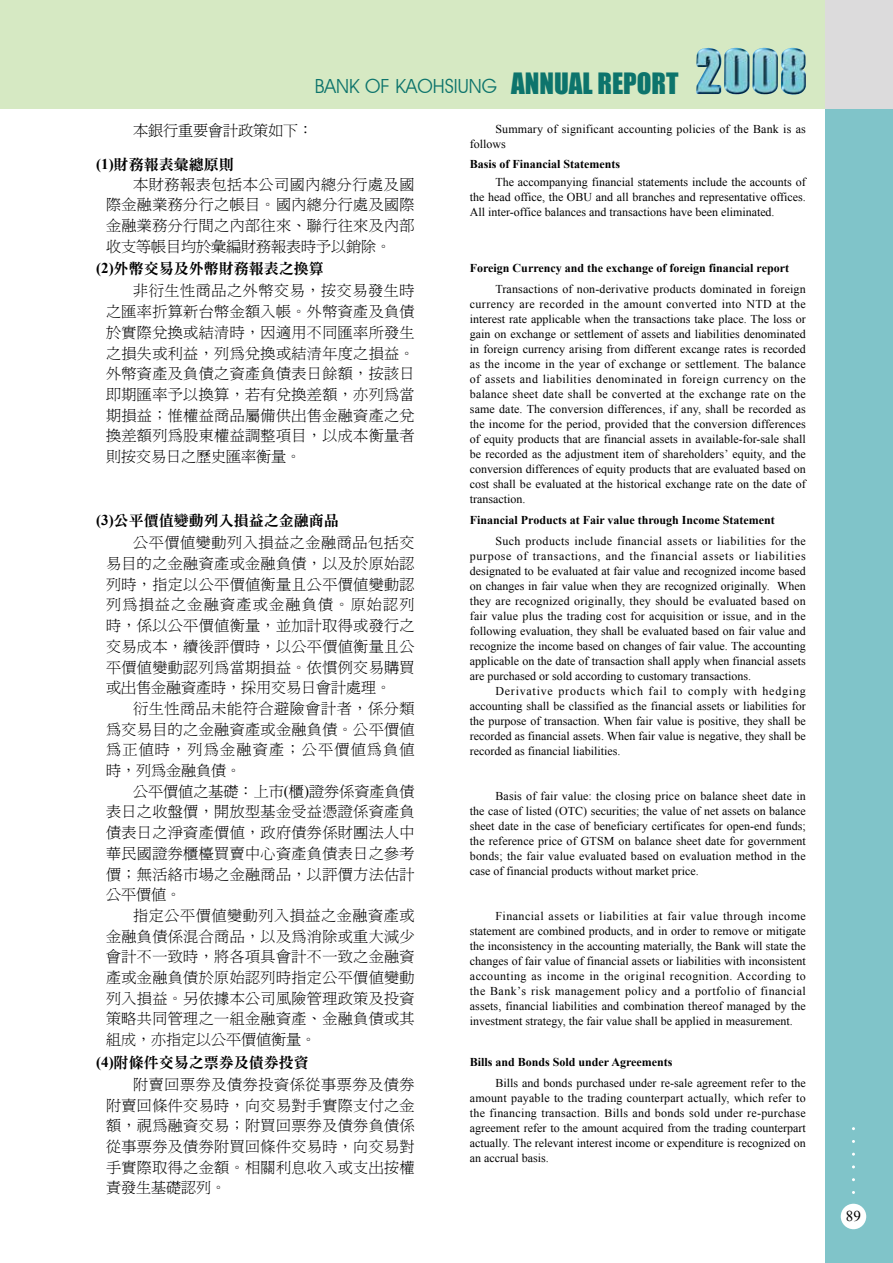
<style>
.page{position:relative;width:893px;height:1263px;background:#fff}
.page>*{position:absolute;margin:0;border:0;box-sizing:border-box;transform-origin:0 0}
.t1{font:19.5px "Avant Garde IT Cby BT";color:#0d746c}
.t2{font:15px/20.7px "P Ming Li U";letter-spacing:.03em;color:#000;text-align:justify}
.t3{font:15px "DFN Ming W9 WIN BF";color:#000}
.t4{font:15px "P Ming Li U";color:#000}
.t5{font:15px "Times New Roman";color:#000}
.t6{font:12px/15px "Times New Roman";color:#000;text-align:justify}
.t7{font:700 12px "Times New Roman";color:#000}
.s1{font-family:"Impact";font-size:27px}
.s2{font-family:"Times New Roman";font-weight:700}
.s3{font-family:"Times New Roman"}
</style>
<div class="page">
<hr style="left:0;top:0;width:1px;height:108px;background:#d6e9c3">
<div style="left:1px;top:0;width:892px;height:108px;background:#d6e9c3"></div>
<div style="left:825px;top:102px;width:68px;height:1161px;background:#80c4c9"></div>
<div style="left:825px;top:0;width:68px;height:108px;background:#dcdbdc"></div>
<img style="left:696px;top:47px;width:110px;height:48px">
<div style="left:841px;top:1204px;width:25px;height:25px;background:#fff;border-radius:50%"></div>
<h1 class="t1" style="left:315px;top:74px;width:365px">BANK OF KAOHSIUNG <span class="s1">ANNUAL REPORT</span></h1>
<p class="t4" style="left:133px;top:123px;width:182px">本銀行重要會計政策如下：</p>
<p class="t6" style="left:470px;top:121px;width:337px;text-indent:26px">Summary of significant accounting policies of the Bank is as follows</p>
<p class="t3" style="left:96px;top:157px;width:139px"><span class="s2">(1)</span>財務報表彙總原則</p>
<p class="t7" style="left:470px;top:156px;width:152px">Basis of Financial Statements</p>
<p class="t2" style="left:106px;top:174px;width:310px;text-indent:27px">本財務報表包括本公司國內總分行處及國際金融業務分行之帳目。國內總分行處及國際金融業務分行間之內部往來、聯行往來及內部收支等帳目均於彙編財務報表時予以銷除。</p>
<p class="t6" style="left:470px;top:174px;width:337px;text-indent:26px">The accompanying financial statements include the accounts of the head office, the OBU and all branches and representative offices.<br>All inter-office balances and transactions have been eliminated.</p>
<p class="t3" style="left:96px;top:261px;width:229px"><span class="s2">(2)</span>外幣交易及外幣財務報表之換算</p>
<p class="t7" style="left:470px;top:260px;width:321px">Foreign Currency and the exchange of foreign financial report</p>
<p class="t2" style="left:106px;top:281px;width:310px;text-indent:27px">非衍生性商品之外幣交易，按交易發生時之匯率折算新台幣金額入帳。外幣資產及負債於實際兌換或結清時，因適用不同匯率所發生之損失或利益，列為兌換或結清年度之損益。外幣資產及負債之資產負債表日餘額，按該日即期匯率予以換算，若有兌換差額，亦列為當期損益；惟權益商品屬備供出售金融資產之兌換差額列為股東權益調整項目，以成本衡量者則按交易日之歷史匯率衡量。</p>
<p class="t6" style="left:470px;top:281px;width:337px;text-indent:26px">Transactions of non-derivative products dominated in foreign currency are recorded in the amount converted into NTD at the interest rate applicable when the transactions take place. The loss or gain on exchange or settlement of assets and liabilities denominated in foreign currency arising from different excange rates is recorded as the income in the year of exchange or settlement. The balance of assets and liabilities denominated in foreign currency on the balance sheet date shall be converted at the exchange rate on the same date. The conversion differences, if any, shall be recorded as the income for the period, provided that the conversion differences of equity products that are financial assets in available-for-sale shall be recorded as the adjustment item of shareholders’ equity, and the conversion differences of equity products that are evaluated based on cost shall be evaluated at the historical exchange rate on the date of transaction.</p>
<p class="t3" style="left:96px;top:513px;width:244px"><span class="s2">(3)</span>公平價值變動列入損益之金融商品</p>
<p class="t7" style="left:470px;top:512px;width:306px">Financial Products at Fair value through Income Statement</p>
<p class="t2" style="left:106px;top:532px;width:310px;text-indent:27px">公平價值變動列入損益之金融商品包括交易目的之金融資產或金融負債，以及於原始認列時，指定以公平價值衡量且公平價值變動認列為損益之金融資產或金融負債。原始認列時，係以公平價值衡量，並加計取得或發行之交易成本，續後評價時，以公平價值衡量且公平價值變動認列為當期損益。依慣例交易購買或出售金融資產時，採用交易日會計處理。</p>
<p class="t2" style="left:106px;top:698px;width:310px;text-indent:27px">衍生性商品未能符合避險會計者，係分類為交易目的之金融資產或金融負債。公平價值為正值時，列為金融資產；公平價值為負值時，列為金融負債。</p>
<p class="t2" style="left:106px;top:781px;width:310px;text-indent:27px">公平價值之基礎：上市<span class="s3">(</span>櫃<span class="s3">)</span>證券係資產負債表日之收盤價，開放型基金受益憑證係資產負債表日之淨資產價值，政府債券係財團法人中華民國證券櫃檯買賣中心資產負債表日之參考價；無活絡市場之金融商品，以評價方法估計公平價值。</p>
<p class="t2" style="left:106px;top:905px;width:310px;text-indent:27px">指定公平價值變動列入損益之金融資產或金融負債係混合商品，以及為消除或重大減少會計不一致時，將各項具會計不一致之金融資產或金融負債於原始認列時指定公平價值變動列入損益。另依據本公司風險管理政策及投資策略共同管理之一組金融資產、金融負債或其組成，亦指定以公平價值衡量。</p>
<p class="t6" style="left:470px;top:533px;width:337px;text-indent:26px">Such products include financial assets or liabilities for the purpose of transactions, and the financial assets or liabilities designated to be evaluated at fair value and recognized income based on changes in fair value when they are recognized originally. When they are recognized originally, they should be evaluated based on fair value plus the trading cost for acquisition or issue, and in the following evaluation, they shall be evaluated based on fair value and recognize the income based on changes of fair value. The accounting applicable on the date of transaction shall apply when financial assets are purchased or sold according to customary transactions.</p>
<p class="t6" style="left:470px;top:683px;width:337px;text-indent:26px">Derivative products which fail to comply with hedging accounting shall be classified as the financial assets or liabilities for the purpose of transaction. When fair value is positive, they shall be recorded as financial assets. When fair value is negative, they shall be recorded as financial liabilities.</p>
<p class="t6" style="left:470px;top:788px;width:337px;text-indent:26px">Basis of fair value: the closing price on balance sheet date in the case of listed (OTC) securities; the value of net assets on balance sheet date in the case of beneficiary certificates for open-end funds; the reference price of GTSM on balance sheet date for government bonds; the fair value evaluated based on evaluation method in the case of financial products without market price.</p>
<p class="t6" style="left:470px;top:908px;width:337px;text-indent:26px">Financial assets or liabilities at fair value through income statement are combined products, and in order to remove or mitigate the inconsistency in the accounting materially, the Bank will state the changes of fair value of financial assets or liabilities with inconsistent accounting as income in the original recognition. According to the Bank’s risk management policy and a portfolio of financial assets, financial liabilities and combination thereof managed by the investment strategy, the fair value shall be applied in measurement.</p>
<p class="t3" style="left:96px;top:1054px;width:214px"><span class="s2">(4)</span>附條件交易之票券及債券投資</p>
<p class="t7" style="left:470px;top:1053px;width:204px">Bills and Bonds Sold under Agreements</p>
<p class="t2" style="left:106px;top:1074px;width:310px;text-indent:27px">附賣回票券及債券投資係從事票券及債券附賣回條件交易時，向交易對手實際支付之金額，視為融資交易；附買回票券及債券負債係從事票券及債券附買回條件交易時，向交易對手實際取得之金額。相關利息收入或支出按權責發生基礎認列。</p>
<p class="t6" style="left:470px;top:1075px;width:337px;text-indent:26px">Bills and bonds purchased under re-sale agreement refer to the amount payable to the trading counterpart actually, which refer to the financing transaction. Bills and bonds sold under re-purchase agreement refer to the amount acquired from the trading counterpart actually. The relevant interest income or expenditure is recognized on an accrual basis.</p>
<p class="t5" style="left:846px;top:1206px;width:16px">89</p>
</div>
